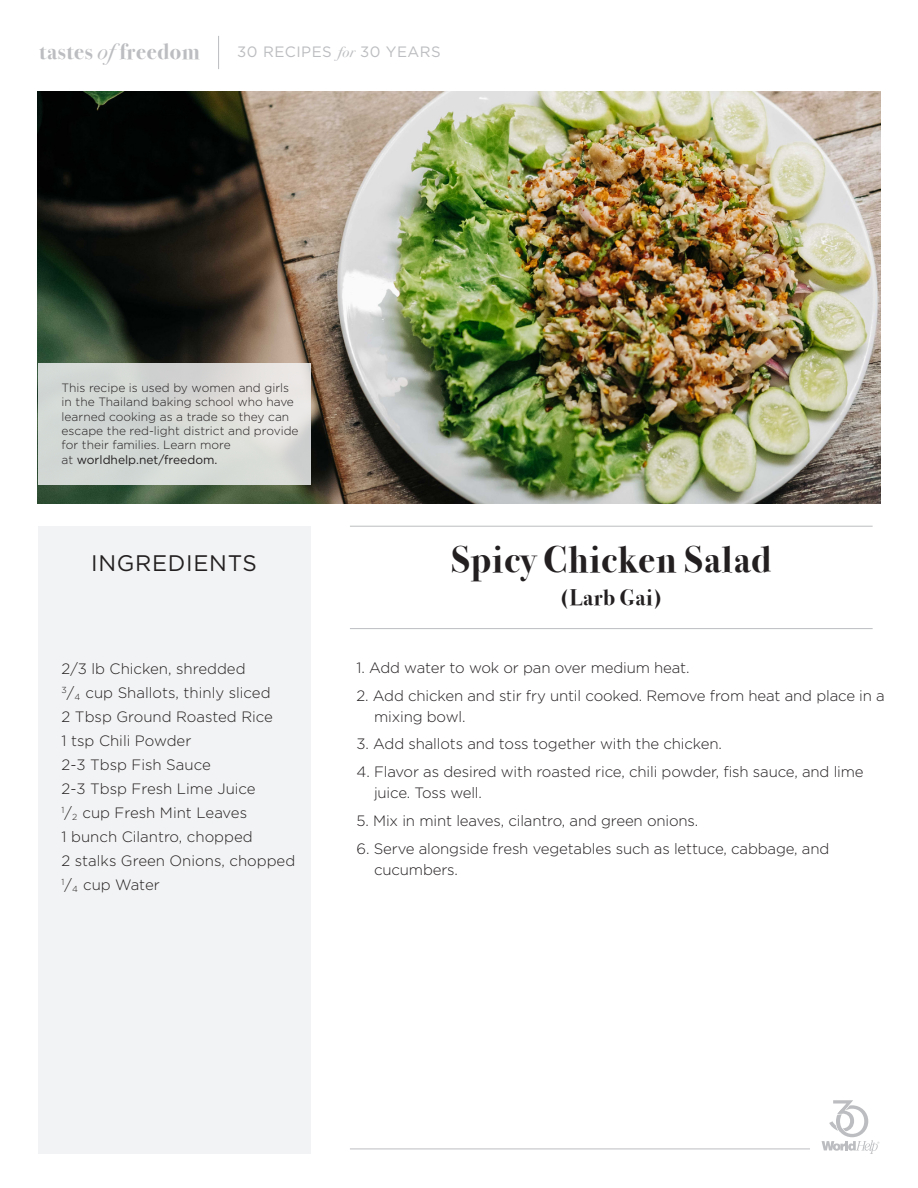
<style>
.page{position:relative;width:918px;height:1188px;background:#fff}
.page>*{position:absolute;margin:0;border:0;box-sizing:border-box;transform-origin:0 0}
.t1{font:700 37.5px "Bodoni Svty Two ITCTT";letter-spacing:.03em;color:#231f20}
.t2{font:700 22.5px "Bodoni Svty Two ITCTT";letter-spacing:.03em;color:#bcbdc0}
.t3{font:22.5px "Gotham";letter-spacing:.03em;color:#231f20}
.t4{font:700 22.5px "Bodoni Svty Two ITCTT";letter-spacing:.03em;color:#231f20}
.t5{font:300 15px/21px "Gotham";letter-spacing:-.01em;color:#231f20}
.t6{font:15px "Gotham";letter-spacing:.03em;color:#bcbdc0}
.t7{font:300 12px/14.4px "Gotham";color:#231f20}
.s1{font-weight:400;font-style:italic}
.s2{font-family:"Bodoni Svty Two ITCTT";font-style:italic}
.s3{font-weight:400}
</style>
<div class="page">
<img style="left:38px;top:92px;width:842px;height:411px">
<div style="left:38px;top:526px;width:272px;height:628px;background:#f2f3f4"></div>
<hr style="left:350px;top:526px;width:523px;height:1px;background:#bcbdc0">
<hr style="left:350px;top:628px;width:523px;height:1px;background:#bcbdc0">
<svg style="left:822px;top:1100px;width:57px;height:54px"></svg>
<hr style="left:218px;top:36px;width:1px;height:33px;background:#bcbdc0">
<div style="left:38px;top:363px;width:272px;height:121px;background:linear-gradient(to right,#ced5d1,#e2e1dd)"></div>
<hr style="left:350px;top:1149px;width:460px;height:1px;background:#bcbdc0">
<p class="t2" style="left:39px;top:33px;width:162px">tastes <span class="s1">of</span> freedom</p>
<p class="t6" style="left:237px;top:43px;width:205px">30 RECIPES <span class="s2">for</span> 30 YEARS</p>
<p class="t7" style="left:62px;top:380px;width:238px">This recipe is used by women and girls in the Thailand baking school who have learned cooking as a trade so they can escape the red-light district and provide for their families. Learn more<br>at <span class="s3">worldhelp.net/freedom.</span></p>
<p class="t3" style="left:91px;top:550px;width:167px">INGREDIENTS</p>
<p class="t5" style="left:62px;top:658px;width:185px">2/3 lb Chicken, shredded</p>
<p class="t5" style="left:62px;top:682px;width:211px"><sup>3</sup>/<sub>4</sub> cup Shallots, thinly sliced</p>
<p class="t5" style="left:62px;top:706px;width:213px">2 Tbsp Ground Roasted Rice</p>
<p class="t5" style="left:62px;top:730px;width:131px">1 tsp Chili Powder</p>
<p class="t5" style="left:62px;top:754px;width:151px">2-3 Tbsp Fish Sauce</p>
<p class="t5" style="left:62px;top:778px;width:196px">2-3 Tbsp Fresh Lime Juice</p>
<p class="t5" style="left:62px;top:802px;width:187px"><sup>1</sup>/<sub>2</sub> cup Fresh Mint Leaves</p>
<p class="t5" style="left:62px;top:826px;width:193px">1 bunch Cilantro, chopped</p>
<p class="t5" style="left:62px;top:850px;width:235px">2 stalks Green Onions, chopped</p>
<p class="t5" style="left:62px;top:874px;width:100px"><sup>1</sup>/<sub>4</sub> cup Water</p>
<p class="t1" style="left:451px;top:529px;width:321px">Spicy Chicken Salad</p>
<p class="t4" style="left:560px;top:579px;width:103px">(Larb Gai)</p>
<p class="t5" style="left:357px;top:657px;width:334px">1. Add water to wok or pan over medium heat.</p>
<p class="t5" style="left:374px;top:685px;width:512px;text-indent:-17px">2. Add chicken and stir fry until cooked. Remove from heat and place in a mixing bowl.</p>
<p class="t5" style="left:357px;top:733px;width:367px">3. Add shallots and toss together with the chicken.</p>
<p class="t5" style="left:374px;top:761px;width:491px;text-indent:-17px">4. Flavor as desired with roasted rice, chili powder, fish sauce, and lime juice. Toss well.</p>
<p class="t5" style="left:357px;top:810px;width:343px">5. Mix in mint leaves, cilantro, and green onions.</p>
<p class="t5" style="left:374px;top:838px;width:457px;text-indent:-17px">6. Serve alongside fresh vegetables such as lettuce, cabbage, and cucumbers.</p>
</div>
